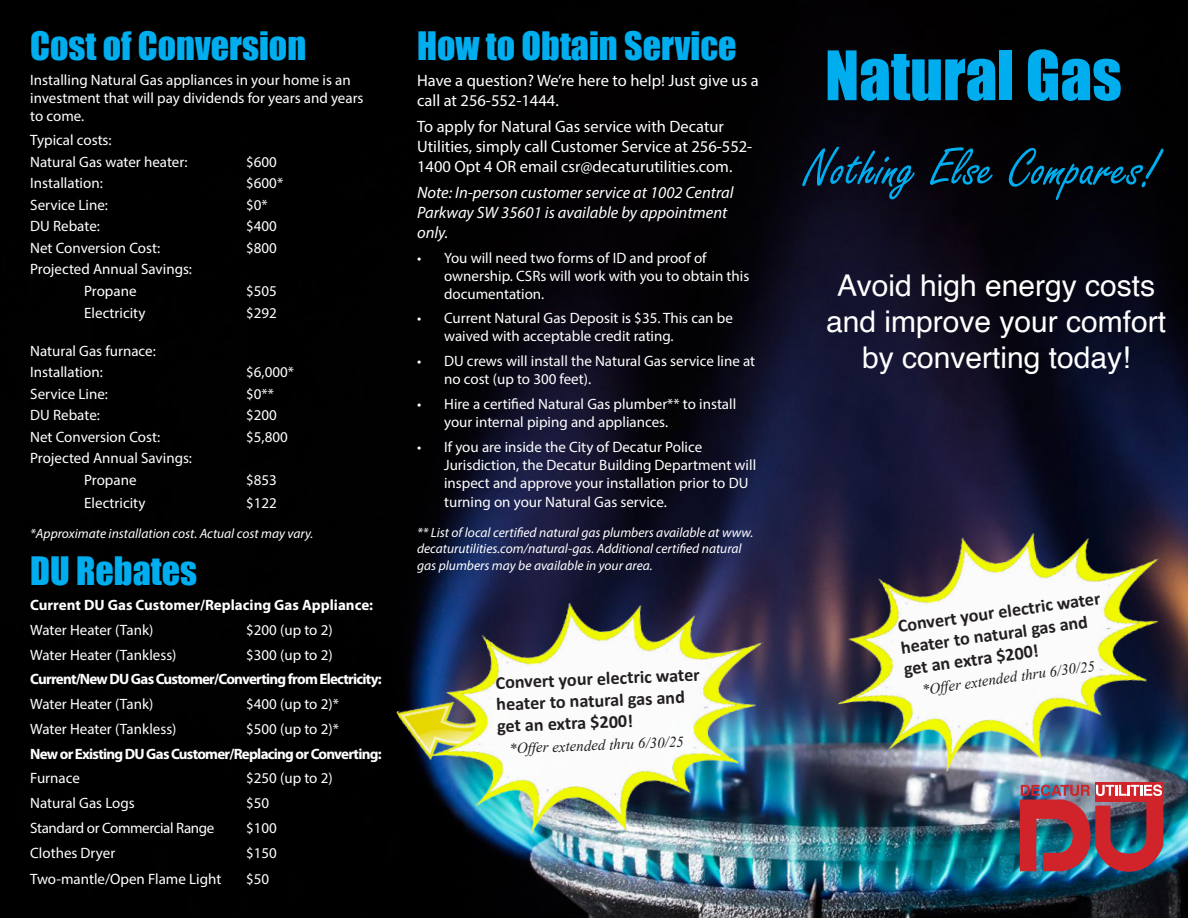
<style>
.page{position:relative;width:1188px;height:918px;background:#fff}
.page>*{position:absolute;margin:0;border:0;box-sizing:border-box;transform-origin:0 0}
.t1{font:63px "Impact";color:#00aeef}
.t2{font:56.7px "Freestyle Script";color:#00aeef}
.t3{font:36px "Impact";color:#00aeef}
.t4{font:30px/36px "Helvetica";color:#fff;text-align:center}
.t5{font:700 18.15px/21.8px "Calibri";color:#231f20}
.t6{font:16.5px/19.8px "Myriad Pro";color:#fff}
.t7{font:italic 16.5px/19.8px "Myriad Pro";color:#fff}
.t8{font:15px/18px "Myriad Pro";color:#fff}
.t9{font:700 15px "Myriad Pro";letter-spacing:-.05em;color:#fff}
.t10{font:italic 15px "Times New Roman";color:#231f20}
.t11{font:700 15px "Myriad Pro";color:#fff}
.t12{font:15px "Myriad Pro";letter-spacing:-.025em;color:#fff}
.t13{font:italic 13.5px/16.2px "Myriad Pro";color:#fff}
</style>
<div class="page">
<div style="left:0;top:0;width:93px;height:918px;background:#000"></div>
<div style="left:93px;top:0;width:155px;height:918px;background:#000"></div>
<img style="left:248px;top:0;width:940px;height:918px">
<img style="left:1020px;top:811px;width:143px;height:61px">
<img style="left:809px;top:489px;width:379px;height:322px">
<img style="left:396px;top:661px;width:19px;height:106px">
<img style="left:415px;top:574px;width:364px;height:290px">
<p class="t3" style="left:30px;top:18px;width:277px">Cost of Conversion</p>
<p class="t8" style="left:30px;top:70px;width:335px">Installing Natural Gas appliances in your home is an investment that will pay dividends for years and years to come.</p>
<p class="t8" style="left:30px;top:131px;width:83px">Typical costs:</p>
<p class="t8" style="left:30px;top:153px;width:159px">Natural Gas water heater:</p>
<p class="t8" style="left:246px;top:153px;width:32px">$600</p>
<p class="t8" style="left:30px;top:174px;width:74px">Installation:</p>
<p class="t8" style="left:246px;top:174px;width:39px">$600*</p>
<p class="t8" style="left:30px;top:196px;width:79px">Service Line:</p>
<p class="t8" style="left:246px;top:196px;width:23px">$0*</p>
<p class="t8" style="left:30px;top:217px;width:71px">DU Rebate:</p>
<p class="t8" style="left:246px;top:217px;width:32px">$400</p>
<p class="t8" style="left:30px;top:239px;width:131px">Net Conversion Cost:</p>
<p class="t8" style="left:246px;top:239px;width:32px">$800</p>
<p class="t8" style="left:30px;top:260px;width:163px">Projected Annual Savings:</p>
<p class="t8" style="left:84px;top:282px;width:54px">Propane</p>
<p class="t8" style="left:246px;top:282px;width:32px">$505</p>
<p class="t8" style="left:84px;top:303px;width:63px">Electricity</p>
<p class="t8" style="left:246px;top:303px;width:32px">$292</p>
<p class="t8" style="left:30px;top:342px;width:127px">Natural Gas furnace:</p>
<p class="t8" style="left:30px;top:363px;width:74px">Installation:</p>
<p class="t8" style="left:246px;top:363px;width:49px">$6,000*</p>
<p class="t8" style="left:30px;top:385px;width:79px">Service Line:</p>
<p class="t8" style="left:246px;top:385px;width:29px">$0**</p>
<p class="t8" style="left:30px;top:406px;width:71px">DU Rebate:</p>
<p class="t8" style="left:246px;top:406px;width:32px">$200</p>
<p class="t8" style="left:30px;top:428px;width:131px">Net Conversion Cost:</p>
<p class="t8" style="left:246px;top:428px;width:43px">$5,800</p>
<p class="t8" style="left:30px;top:449px;width:163px">Projected Annual Savings:</p>
<p class="t8" style="left:84px;top:471px;width:54px">Propane</p>
<p class="t8" style="left:246px;top:471px;width:32px">$853</p>
<p class="t8" style="left:84px;top:494px;width:63px">Electricity</p>
<p class="t8" style="left:246px;top:494px;width:32px">$122</p>
<p class="t13" style="left:30px;top:525px;width:285px">*Approximate installation cost. Actual cost may vary.</p>
<p class="t3" style="left:30px;top:543px;width:168px">DU Rebates</p>
<p class="t11" style="left:30px;top:595px;width:344px">Current DU Gas Customer/Replacing Gas Appliance:</p>
<p class="t8" style="left:30px;top:621px;width:125px">Water Heater (Tank)</p>
<p class="t8" style="left:246px;top:621px;width:88px">$200 (up to 2)</p>
<p class="t8" style="left:30px;top:645px;width:148px">Water Heater (Tankless)</p>
<p class="t8" style="left:246px;top:645px;width:88px">$300 (up to 2)</p>
<p class="t9" style="left:30px;top:669px;width:353px">Current/New DU Gas Customer/Converting from Electricity:</p>
<p class="t8" style="left:30px;top:695px;width:125px">Water Heater (Tank)</p>
<p class="t8" style="left:246px;top:695px;width:94px">$400 (up to 2)*</p>
<p class="t8" style="left:30px;top:720px;width:148px">Water Heater (Tankless)</p>
<p class="t8" style="left:246px;top:720px;width:94px">$500 (up to 2)*</p>
<p class="t9" style="left:30px;top:744px;width:353px">New or Existing DU Gas Customer/Replacing or Converting:</p>
<p class="t8" style="left:30px;top:769px;width:51px">Furnace</p>
<p class="t8" style="left:246px;top:769px;width:88px">$250 (up to 2)</p>
<p class="t8" style="left:30px;top:794px;width:106px">Natural Gas Logs</p>
<p class="t8" style="left:246px;top:794px;width:25px">$50</p>
<p class="t12" style="left:30px;top:819px;width:186px">Standard or Commercial Range</p>
<p class="t8" style="left:246px;top:819px;width:32px">$100</p>
<p class="t8" style="left:30px;top:843px;width:87px">Clothes Dryer</p>
<p class="t8" style="left:246px;top:843px;width:32px">$150</p>
<p class="t8" style="left:30px;top:870px;width:193px">Two-mantle/Open Flame Light</p>
<p class="t8" style="left:246px;top:870px;width:25px">$50</p>
<p class="t3" style="left:417px;top:18px;width:321px">How to Obtain Service</p>
<p class="t6" style="left:417px;top:70px;width:343px">Have a question? We’re here to help! Just give us a call at 256-552-1444.</p>
<p class="t6" style="left:417px;top:116px;width:337px">To apply for Natural Gas service with Decatur<br>Utilities, simply call Customer Service at 256-552-<br>1400 Opt 4 OR email csr@decaturutilities.com.</p>
<p class="t7" style="left:417px;top:183px;width:318px">Note: In-person customer service at 1002 Central<br>Parkway SW 35601 is available by appointment only.</p>
<p class="t8" style="left:444px;top:248px;width:307px;text-indent:-27px">• You will need two forms of ID and proof of ownership. CSRs will work with you to obtain this documentation.</p>
<p class="t8" style="left:444px;top:309px;width:290px;text-indent:-27px">• Current Natural Gas Deposit is $35. This can be waived with acceptable credit rating.</p>
<p class="t8" style="left:444px;top:352px;width:313px;text-indent:-27px">• DU crews will install the Natural Gas service line at no cost (up to 300 feet).</p>
<p class="t8" style="left:444px;top:395px;width:294px;text-indent:-27px">• Hire a certified Natural Gas plumber** to install your internal piping and appliances.</p>
<p class="t8" style="left:444px;top:437px;width:314px;text-indent:-27px">• If you are inside the City of Decatur Police<br>Jurisdiction, the Decatur Building Department will inspect and approve your installation prior to DU</p>
<p class="t8" style="left:444px;top:493px;width:224px">turning on your Natural Gas service.</p>
<p class="t13" style="left:417px;top:524px;width:338px">** List of local certified natural gas plumbers available at www. decaturutilities.com/natural-gas. Additional certified natural gas plumbers may be available in your area.</p>
<p class="t5" style="left:495px;top:671px;width:206px;rotate:-2deg">Convert your electric water heater to natural gas and get an extra $200!</p>
<p class="t10" style="left:509px;top:738px;width:176px;rotate:-2deg">*Offer extended thru 6/30/25</p>
<p class="t1" style="left:825px;top:27px;width:298px">Natural Gas</p>
<p class="t2" style="left:804px;top:137px;width:355px">Nothing Else Compares!</p>
<p class="t4" style="left:826px;top:268px;width:342px">Avoid high energy costs and improve your comfort by converting today!</p>
<p class="t5" style="left:896px;top:615px;width:206px;rotate:-8deg">Convert your electric water heater to natural gas and get an extra $200!</p>
<p class="t10" style="left:921px;top:680px;width:176px;rotate:-8deg">*Offer extended thru 6/30/25</p>
</div>
